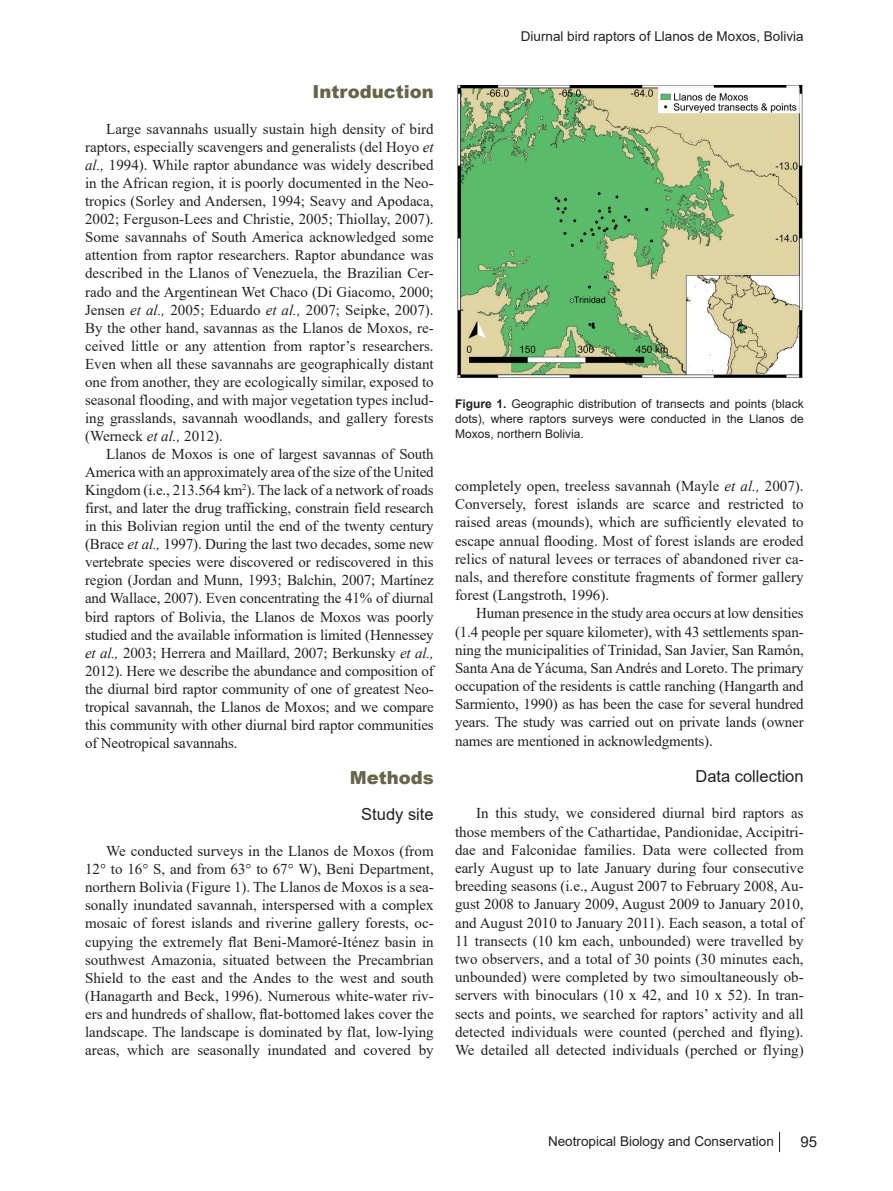
<style>
.page{position:relative;width:893px;height:1191px;background:#fff}
.page>*{position:absolute;margin:0;border:0;box-sizing:border-box;transform-origin:0 0}
.t1{font:900 18px "Arial";color:#666649}
.t2{font:16.5px "Arial";color:#231f20}
.t3{font:15px/18px "Times New Roman";color:#231f20;text-align:justify}
.t4{font:15px "Arial";color:#231f20}
.t5{font:13.5px "Arial";color:#231f20}
.t6{font:12px/15px "Arial";color:#231f20;text-align:justify}
.s1{font-style:italic}
.s2{font-weight:700}
</style>
<div class="page">
<svg style="left:779px;top:1131px;width:1px;height:21px"></svg>
<img style="left:457px;top:85px;width:346px;height:293px">
<p class="t1" style="left:312px;top:78px;width:123px">Introduction</p>
<p class="t3" style="left:85px;top:120px;width:350px;text-indent:21px">Large savannahs usually sustain high density of bird raptors, especially scavengers and generalists (del Hoyo <span class="s1">et al.,</span> 1994). While raptor abundance was widely described in the African region, it is poorly documented in the Neo&shy;tropics (Sorley and Andersen, 1994; Seavy and Apodaca, 2002; Ferguson-Lees and Christie, 2005; Thiollay, 2007).<br>Some savannahs of South America acknowledged some attention from raptor researchers. Raptor abundance was described in the Llanos of Venezuela, the Brazilian Cer&shy;rado and the Argentinean Wet Chaco (Di Giacomo, 2000; Jensen <span class="s1">et al.,</span> 2005; Eduardo <span class="s1">et al.,</span> 2007; Seipke, 2007).<br>By the other hand, savannas as the Llanos de Moxos, re&shy;ceived little or any attention from raptor’s researchers.<br>Even when all these savannahs are geographically distant one from another, they are ecologically similar, exposed to seasonal flooding, and with major vegetation types includ&shy;ing grasslands, savannah woodlands, and gallery forests (Werneck <span class="s1">et al.,</span> 2012).</p>
<p class="t3" style="left:85px;top:444px;width:350px;text-indent:21px">Llanos de Moxos is one of largest savannas of South America with an approximately area of the size of the United Kingdom (i.e., 213.564 km<sup>2</sup>). The lack of a network of roads first, and later the drug trafficking, constrain field research in this Bolivian region until the end of the twenty century (Brace <span class="s1">et al.,</span> 1997). During the last two decades, some new vertebrate species were discovered or rediscovered in this region (Jordan and Munn, 1993; Balchin, 2007; Martínez and Wallace, 2007). Even concentrating the 41% of diurnal bird raptors of Bolivia, the Llanos de Moxos was poorly studied and the available information is limited (Hennessey <span class="s1">et al.,</span> 2003; Herrera and Maillard, 2007; Berkunsky <span class="s1">et al., </span>2012). Here we describe the abundance and composition of the diurnal bird raptor community of one of greatest Neo&shy;tropical savannah, the Llanos de Moxos; and we compare this community with other diurnal bird raptor communities of Neotropical savannahs.</p>
<p class="t1" style="left:350px;top:764px;width:86px">Methods</p>
<p class="t2" style="left:361px;top:803px;width:74px">Study site</p>
<p class="t3" style="left:85px;top:841px;width:350px;text-indent:21px">We conducted surveys in the Llanos de Moxos (from 12 to 16 S, and from 63 to 67 W), Beni Department, northern Bolivia (Figure 1). The Llanos de Moxos is a sea&shy;sonally inundated savannah, interspersed with a complex mosaic of forest islands and riverine gallery forests, oc&shy;cupying the extremely flat Beni-Mamoré-Iténez basin in southwest Amazonia, situated between the Precambrian Shield to the east and the Andes to the west and south (Hanagarth and Beck, 1996). Numerous white-water riv&shy;ers and hundreds of shallow, flat-bottomed lakes cover the landscape. The landscape is dominated by flat, low-lying areas, which are seasonally inundated and covered by</p>
<p class="t5" style="left:521px;top:27px;width:284px">Diurnal bird raptors of Llanos de Moxos, Bolivia</p>
<p class="t6" style="left:455px;top:396px;width:350px"><span class="s2">Figure 1.</span> Geographic distribution of transects and points (black dots), where raptors surveys were conducted in the Llanos de Moxos, northern Bolivia.</p>
<p class="t3" style="left:455px;top:476px;width:350px">completely open, treeless savannah (Mayle <span class="s1">et al.,</span> 2007).<br>Conversely, forest islands are scarce and restricted to raised areas (mounds), which are sufficiently elevated to escape annual flooding. Most of forest islands are eroded relics of natural levees or terraces of abandoned river ca&shy;nals, and therefore constitute fragments of former gallery forest (Langstroth, 1996).</p>
<p class="t3" style="left:455px;top:604px;width:350px;text-indent:21px">Human presence in the study area occurs at low densities (1.4 people per square kilometer), with 43 settlements span&shy;ning the municipalities of Trinidad, San Javier, San Ramón, Santa Ana de Yácuma, San Andrés and Loreto. The primary occupation of the residents is cattle ranching (Hangarth and Sarmiento, 1990) as has been the case for several hundred years. The study was carried out on private lands (owner names are mentioned in acknowledgments).</p>
<p class="t2" style="left:695px;top:765px;width:110px">Data collection</p>
<p class="t3" style="left:455px;top:804px;width:350px;text-indent:21px">In this study, we considered diurnal bird raptors as those members of the Cathartidae, Pandionidae, Accipitri&shy;dae and Falconidae families. Data were collected from early August up to late January during four consecutive breeding seasons (i.e., August 2007 to February 2008, Au&shy;gust 2008 to January 2009, August 2009 to January 2010, and August 2010 to January 2011). Each season, a total of 11 transects (10 km each, unbounded) were travelled by two observers, and a total of 30 points (30 minutes each, unbounded) were completed by two simoultaneously ob&shy;servers with binoculars (10 x 42, and 10 x 52). In tran&shy;sects and points, we searched for raptors’ activity and all detected individuals were counted (perched and flying).<br>We detailed all detected individuals (perched or flying)</p>
<p class="t5" style="left:548px;top:1131px;width:227px">Neotropical Biology and Conservation</p>
<p class="t4" style="left:801px;top:1131px;width:18px">95</p>
</div>
